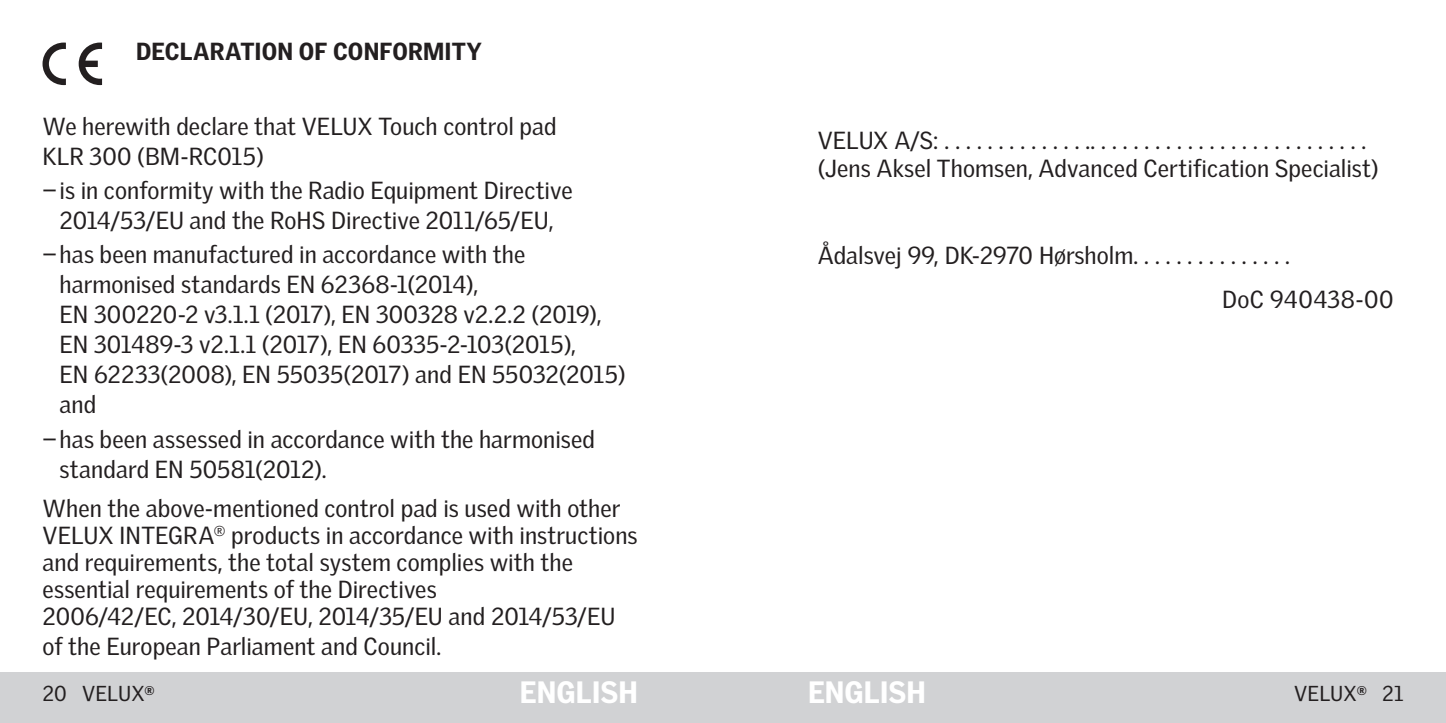
<style>
.page{position:relative;width:1446px;height:723px;background:#fff}
.page>*{position:absolute;margin:0;border:0;box-sizing:border-box;transform-origin:0 0}
.t1{font:900 30px "Velux Gothic";color:#fff}
.t2{font:24px/30px "Velux Gothic";letter-spacing:.005em;color:#231f20}
.t3{font:900 24px "Velux Gothic";letter-spacing:.01em;color:#231f20}
.t4{font:21px "Velux Gothic";letter-spacing:.005em;color:#231f20}
</style>
<div class="page">
<div style="left:0;top:672px;width:765px;height:51px;background:#d1d2d4"></div>
<div style="left:680px;top:672px;width:766px;height:51px;background:#d1d2d4"></div>
<svg style="left:43px;top:43px;width:23px;height:42px"></svg>
<svg style="left:79px;top:43px;width:23px;height:42px"></svg>
<p class="t3" style="left:136px;top:33px;width:347px">DECLARATION OF CONFORMITY</p>
<p class="t2" style="left:43px;top:109px;width:516px">We herewith declare that VELUX Touch control pad<br>KLR 300 (BM-RC015)</p>
<p class="t2" style="left:43px;top:173px;width:532px;text-align:center">−is in conformity with the Radio Equipment Directive<br>2014/53/EU and the RoHS Directive 2011/65/EU,</p>
<p class="t2" style="left:60px;top:237px;width:568px;text-indent:-17px">−has been manufactured in accordance with the harmonised standards EN 62368-1(2014),<br>EN 300220-2 v3.1.1 (2017), EN 300328 v2.2.2 (2019), EN 301489-3 v2.1.1 (2017), EN 60335-2-103(2015),<br>EN 62233(2008), EN 55035(2017) and EN 55032(2015) and</p>
<p class="t2" style="left:60px;top:422px;width:537px;text-indent:-17px">−has been assessed in accordance with the harmonised standard EN 50581(2012).</p>
<p class="t2" style="left:43px;top:493px;width:596px;line-height:27px">When the above-mentioned control pad is used with other VELUX INTEGRA<sup>®</sup> products in accordance with instructions and requirements, the total system complies with the essential requirements of the Directives<br>2006/42/EC, 2014/30/EU, 2014/35/EU and 2014/53/EU</p>
<p class="t2" style="left:42px;top:629px;width:400px">of the European Parliament and Council.</p>
<p class="t2" style="left:818px;top:123px;width:562px;line-height:28.8px">VELUX A/S: . . . . . . . . . . . . . .. . . . . . . . . . . . . . . . . . . . . . . . . . (Jens Aksel Thomsen, Advanced Certification Specialist)</p>
<p class="t2" style="left:1222px;top:232px;width:173px;line-height:43.5px;text-indent:-404px">Ådalsvej 99, DK-2970 Hørsholm. . . . . . . . . . . . . . .<br>DoC 940438-00</p>
<p class="t1" style="left:520px;top:669px;width:119px">ENGLISH</p>
<p class="t1" style="left:808px;top:669px;width:119px">ENGLISH</p>
<p class="t4" style="left:1382px;top:678px;width:23px">21</p>
<p class="t4" style="left:43px;top:678px;width:114px">20 VELUX<sup>®</sup></p>
<p class="t4" style="left:1294px;top:678px;width:74px">VELUX<sup>®</sup></p>
</div>
